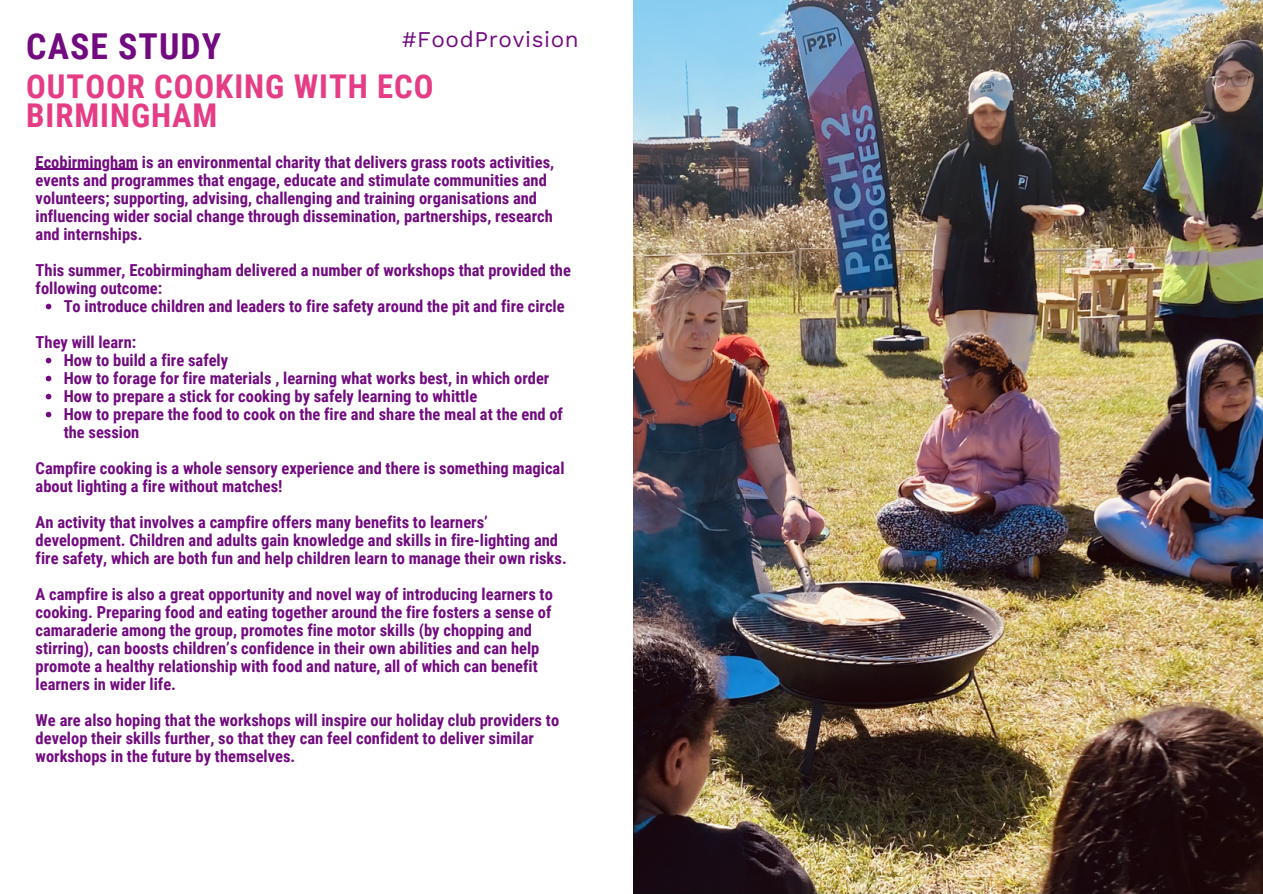
<style>
.page{position:relative;width:1263px;height:894px;background:#fff}
.page>*{position:absolute;margin:0;border:0;box-sizing:border-box;transform-origin:0 0}
.t1{font:700 35.7px "Roboto Condensed";letter-spacing:.03em;color:#720b80}
.t2{font:700 32.7px/29.2px "Roboto Condensed";letter-spacing:.03em;color:#e53c86}
.t3{font:22.5px "Work Sans";letter-spacing:.03em;color:#720b80}
.t4{font:700 16.5px/18px "Roboto Condensed";color:#720b80}
</style>
<div class="page">
<img style="left:633px;top:0;width:630px;height:893px">
<svg style="left:46px;top:303px;width:5px;height:6px"></svg>
<svg style="left:46px;top:357px;width:5px;height:6px"></svg>
<svg style="left:46px;top:375px;width:5px;height:6px"></svg>
<svg style="left:46px;top:393px;width:5px;height:6px"></svg>
<svg style="left:46px;top:411px;width:5px;height:6px"></svg>
<hr style="left:36px;top:169px;width:102px;height:1px;background:#720b80">
<p class="t1" style="left:26px;top:26px;width:196px">CASE STUDY</p>
<p class="t3" style="left:402px;top:26px;width:178px">#FoodProvision</p>
<p class="t2" style="left:26px;top:72px;width:409px">OUTOOR COOKING WITH ECO<br>BIRMINGHAM</p>
<p class="t4" style="left:36px;top:153px;width:520px">Ecobirmingham is an environmental charity that delivers grass roots activities, events and programmes that engage, educate and stimulate communities and volunteers; supporting, advising, challenging and training organisations and influencing wider social change through dissemination, partnerships, research and internships.</p>
<p class="t4" style="left:36px;top:261px;width:537px">This summer, Ecobirmingham delivered a number of workshops that provided the following outcome:</p>
<p class="t4" style="left:36px;top:333px;width:102px">They will learn:</p>
<p class="t4" style="left:64px;top:297px;width:502px">To introduce children and leaders to fire safety around the pit and fire circle</p>
<p class="t4" style="left:64px;top:351px;width:166px">How to build a fire safely</p>
<p class="t4" style="left:64px;top:369px;width:487px">How to forage for fire materials , learning what works best, in which order</p>
<p class="t4" style="left:64px;top:387px;width:415px">How to prepare a stick for cooking by safely learning to whittle</p>
<p class="t4" style="left:64px;top:405px;width:501px">How to prepare the food to cook on the fire and share the meal at the end of the session</p>
<p class="t4" style="left:36px;top:459px;width:530px">Campfire cooking is a whole sensory experience and there is something magical about lighting a fire without matches!</p>
<p class="t4" style="left:36px;top:513px;width:533px">An activity that involves a campfire offers many benefits to learners’ development. Children and adults gain knowledge and skills in fire-lighting and fire safety, which are both fun and help children learn to manage their own risks.</p>
<p class="t4" style="left:36px;top:585px;width:519px">A campfire is also a great opportunity and novel way of introducing learners to cooking. Preparing food and eating together around the fire fosters a sense of camaraderie among the group, promotes fine motor skills (by chopping and stirring), can boosts children’s confidence in their own abilities and can help promote a healthy relationship with food and nature, all of which can benefit learners in wider life.</p>
<p class="t4" style="left:36px;top:711px;width:525px">We are also hoping that the workshops will inspire our holiday club providers to develop their skills further, so that they can feel confident to deliver similar workshops in the future by themselves.</p>
</div>
